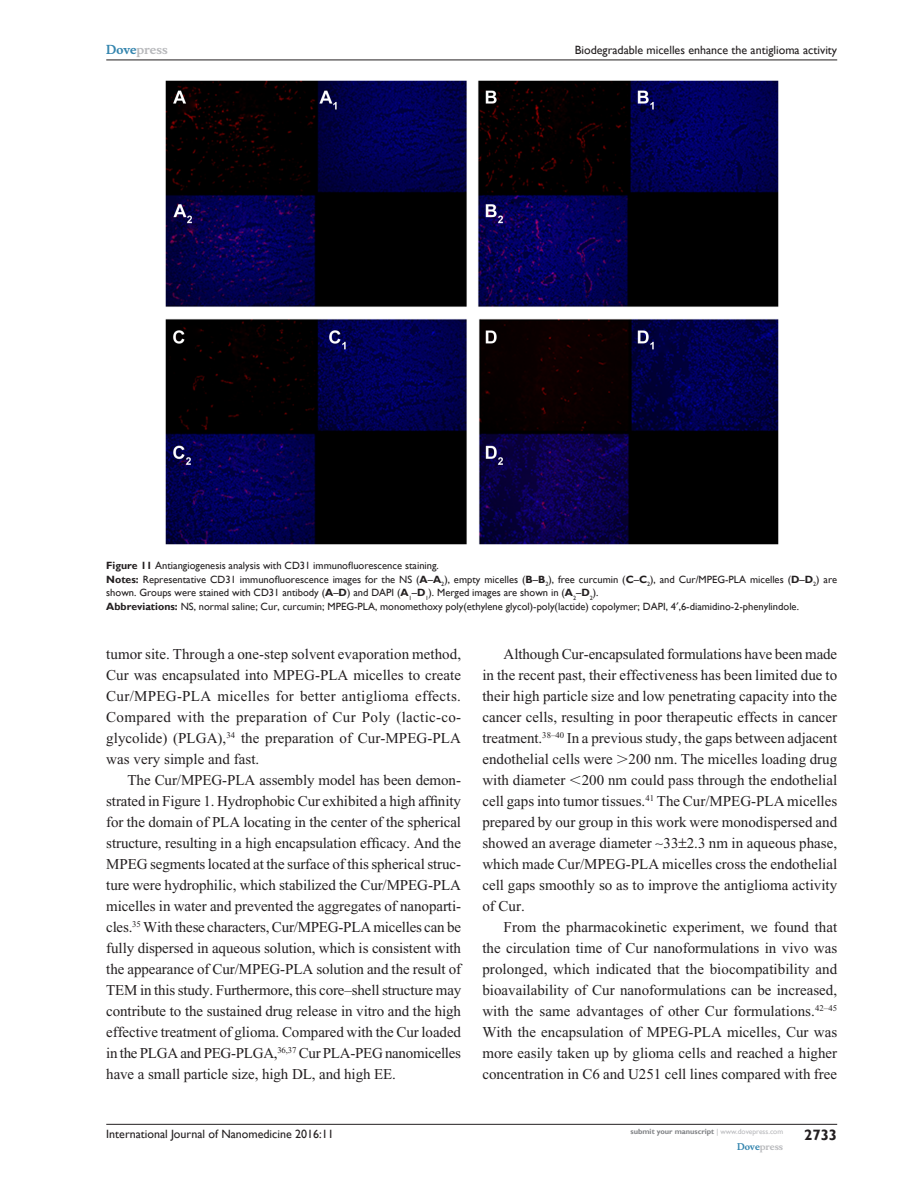
<style>
.page{position:relative;width:918px;height:1188px;background:#fff}
.page>*{position:absolute;margin:0;border:0;box-sizing:border-box;transform-origin:0 0}
.Tx{font:15px/21px "Times New Roman";color:#231f20;text-align:justify}
.t1{font:700 15px "Gill Sans";color:#231f20}
.t2{font:12px "Gill Sans";color:#231f20}
.t3{font:700 12px "Musee";color:#b8b9bc}
.FigSNRI{font:10.5px/13.5px "Gill Sans";color:#231f20}
.FigC{font:10.5px "Gill Sans";color:#231f20}
.t4{font:700 9px "Musee";color:#b8b9bc}
.t5{font:700 7.5px "Gill Sans";color:#808285}
.s1{color:#3485ae}
.s2{font-weight:700}
.s3{font-family:"Mathematical Pi One"}
.s4{font-weight:400;color:#b8b9bc}
</style>
<div class="page">
<hr style="left:106px;top:1124px;width:731px;height:1px;background:#231f20">
<hr style="left:106px;top:60px;width:731px;height:1px;background:#231f20">
<img style="left:165px;top:81px;width:613px;height:464px">
<p class="t3" style="left:106px;top:43px;width:63px"><span class="s1">Dove</span>press</p>
<p class="t2" style="left:575px;top:43px;width:264px">Biodegradable micelles enhance the antiglioma activity</p>
<p class="FigC" style="left:106px;top:560px;width:334px"><span class="s2">Figure 11</span> Antiangiogenesis analysis with CD31 immunofluorescence staining.</p>
<p class="FigSNRI" style="left:106px;top:573px;width:732px"><span class="s2">Notes:</span> Representative CD31 immunofluorescence images for the NS (<span class="s2">A</span>–<span class="s2">A</span><sub>2</sub>), empty micelles (<span class="s2">B</span>–<span class="s2">B</span><sub>2</sub>), free curcumin (<span class="s2">C</span>–<span class="s2">C</span><sub>2</sub>), and Cur/MPEG-PLA micelles (<span class="s2">D</span>–<span class="s2">D</span><sub>2</sub>) are shown. Groups were stained with CD31 antibody (<span class="s2">A</span>–<span class="s2">D</span>) and DAPI (<span class="s2">A</span><sub>1</sub>–<span class="s2">D</span><sub>1</sub>). Merged images are shown in (<span class="s2">A</span><sub>2</sub>–<span class="s2">D</span><sub>2</sub>).</p>
<p class="FigSNRI" style="left:106px;top:600px;width:694px"><span class="s2">Abbreviations:</span> NS, normal saline; Cur, curcumin; MPEG-PLA, monomethoxy poly(ethylene glycol)-poly(lactide) copolymer; DAPI, 4 ,6-diamidino-2-phenylindole.</p>
<p class="Tx" style="left:106px;top:644px;width:356px">tumor site. Through a one-step solvent evaporation method, Cur was encapsulated into MPEG-PLA micelles to create Cur/MPEG-PLA micelles for better antiglioma effects.<br>Compared with the preparation of Cur Poly (lactic-co&shy;glycolide) (PLGA),<sup>34</sup> the preparation of Cur-MPEG-PLA was very simple and fast.</p>
<p class="Tx" style="left:106px;top:770px;width:357px;text-indent:21px">The Cur/MPEG-PLA assembly model has been demon&shy;strated in Figure 1. Hydrophobic Cur exhibited a high affinity for the domain of PLA locating in the center of the spherical structure, resulting in a high encapsulation efficacy. And the MPEG segments located at the surface of this spherical struc&shy;ture were hydrophilic, which stabilized the Cur/MPEG-PLA micelles in water and prevented the aggregates of nanoparti&shy;cles.<sup>35</sup> With these characters, Cur/MPEG-PLA micelles can be fully dispersed in aqueous solution, which is consistent with the appearance of Cur/MPEG-PLA solution and the result of TEM in this study. Furthermore, this core–shell structure may contribute to the sustained drug release in vitro and the high effective treatment of glioma. Compared with the Cur loaded in the PLGA and PEG-PLGA,<sup>36,37</sup> Cur PLA-PEG nanomicelles have a small particle size, high DL, and high EE.</p>
<p class="Tx" style="left:482px;top:644px;width:356px;text-indent:21px">Although Cur-encapsulated formulations have been made in the recent past, their effectiveness has been limited due to their high particle size and low penetrating capacity into the cancer cells, resulting in poor therapeutic effects in cancer treatment.<sup>38–40</sup> In a previous study, the gaps between adjacent endothelial cells were <span class="s3">.</span>200 nm. The micelles loading drug with diameter <span class="s3">,</span>200 nm could pass through the endothelial cell gaps into tumor tissues.<sup>41</sup> The Cur/MPEG-PLA micelles prepared by our group in this work were monodispersed and showed an average diameter ∼33 2.3 nm in aqueous phase, which made Cur/MPEG-PLA micelles cross the endothelial cell gaps smoothly so as to improve the antiglioma activity of Cur.</p>
<p class="Tx" style="left:482px;top:917px;width:356px;text-indent:21px">From the pharmacokinetic experiment, we found that the circulation time of Cur nanoformulations in vivo was prolonged, which indicated that the biocompatibility and bioavailability of Cur nanoformulations can be increased, with the same advantages of other Cur formulations.<sup>42–45<br></sup>With the encapsulation of MPEG-PLA micelles, Cur was more easily taken up by glioma cells and reached a higher concentration in C6 and U251 cell lines compared with free</p>
<p class="t2" style="left:106px;top:1127px;width:229px">International Journal of Nanomedicine 2016:11</p>
<p class="t5" style="left:631px;top:1127px;width:154px">submit your manuscript <span class="s4">| www.dovepress.com</span></p>
<p class="t4" style="left:737px;top:1141px;width:48px"><span class="s1">Dove</span>press</p>
<p class="t1" style="left:804px;top:1126px;width:35px">2733</p>
</div>
